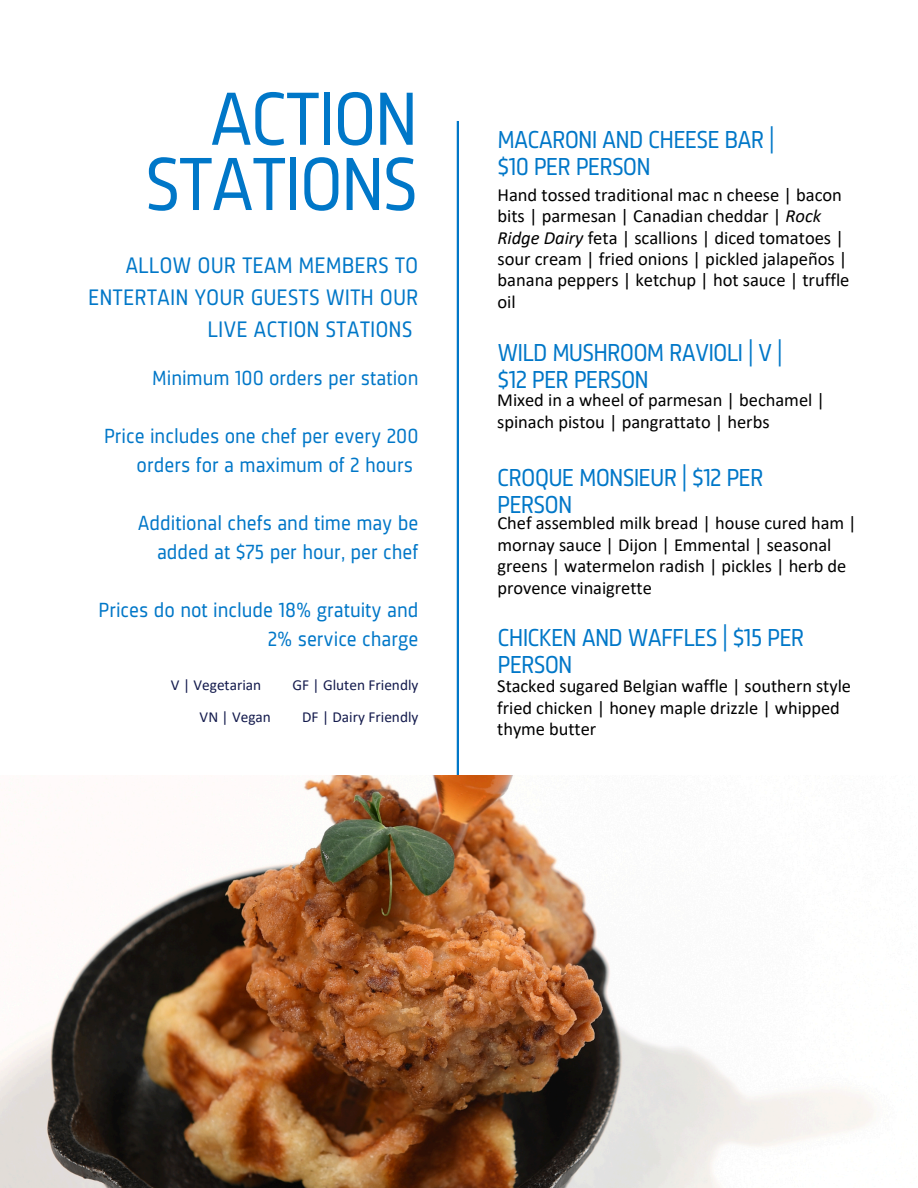
<style>
.page{position:relative;width:918px;height:1188px;background:#fff}
.page>*{position:absolute;margin:0;border:0;box-sizing:border-box;transform-origin:0 0}
.t1{font:77.7px/65.2px "Sinews Sans Pro";letter-spacing:-.035em;color:#0077c8;text-align:right}
.t2{font:25.35px/27px "Sinews Sans Pro";letter-spacing:-.035em;color:#0077c8}
.t3{font:23.25px/31.8px "Sinews Sans Pro";color:#0077c8;text-align:right}
.t4{font:21.15px/29px "Sinews Sans Pro";color:#0077c8;text-align:right}
.t5{font:18.6px/21.3px "Calibri";color:#000}
.t6{font:18.45px/21.3px "Calibri";color:#000}
.t7{font:15.3px "Calibri";color:#141b4d}
.s1{font-style:italic}
</style>
<div class="page">
<hr style="left:457px;top:121px;width:2px;height:714px;background:#0077c8">
<img style="left:0;top:775px;width:873px;height:413px">
<h3 class="t1" style="left:145px;top:85px;width:275px">ACTION<br>STATIONS</h3>
<p class="t3" style="left:88px;top:250px;width:332px">ALLOW OUR TEAM MEMBERS TO<br>ENTERTAIN YOUR GUESTS WITH OUR<br>LIVE ACTION STATIONS</p>
<h4 class="t4" style="left:152px;top:363px;width:268px">Minimum 100 orders per station</h4>
<h2 class="t4" style="left:104px;top:421px;width:316px">Price includes one chef per every 200 orders for a maximum of 2 hours</h2>
<h4 class="t4" style="left:138px;top:508px;width:282px">Additional chefs and time may be added at $75 per hour, per chef</h4>
<h2 class="t4" style="left:99px;top:595px;width:321px">Prices do not include 18% gratuity and<br>2% service charge</h2>
<p class="t7" style="left:171px;top:679px;width:92px">V | Vegetarian</p>
<p class="t7" style="left:292px;top:679px;width:128px">GF | Gluten Friendly</p>
<h2 class="t7" style="left:200px;top:710px;width:73px">VN | Vegan</h2>
<h2 class="t7" style="left:302px;top:710px;width:118px">DF | Dairy Friendly</h2>
<h2 class="t2" style="left:498px;top:126px;width:278px">MACARONI AND CHEESE BAR | $10 PER PERSON</h2>
<h4 class="t5" style="left:498px;top:186px;width:353px">Hand tossed traditional mac n cheese | bacon bits | parmesan | Canadian cheddar | <span class="s1">Rock Ridge Dairy</span> feta | scallions | diced tomatoes | sour cream | fried onions | pickled jalapeños | banana peppers | ketchup | hot sauce | truffle oil</h4>
<h3 class="t2" style="left:498px;top:339px;width:287px">WILD MUSHROOM RAVIOLI | V | $12 PER PERSON</h3>
<h2 class="t6" style="left:497px;top:391px;width:329px">Mixed in a wheel of parmesan | bechamel | spinach pistou | pangrattato | herbs</h2>
<h3 class="t2" style="left:497px;top:464px;width:268px">CROQUE MONSIEUR | $12 PER<br>PERSON</h3>
<h3 class="t6" style="left:498px;top:514px;width:361px">Chef assembled milk bread | house cured ham | mornay sauce | Dijon | Emmental | seasonal greens | watermelon radish | pickles | herb de provence vinaigrette</h3>
<p class="t2" style="left:498px;top:623px;width:308px">CHICKEN AND WAFFLES | $15 PER<br>PERSON</p>
<h4 class="t6" style="left:497px;top:677px;width:355px">Stacked sugared Belgian waffle | southern style fried chicken | honey maple drizzle | whipped thyme butter</h4>
</div>
